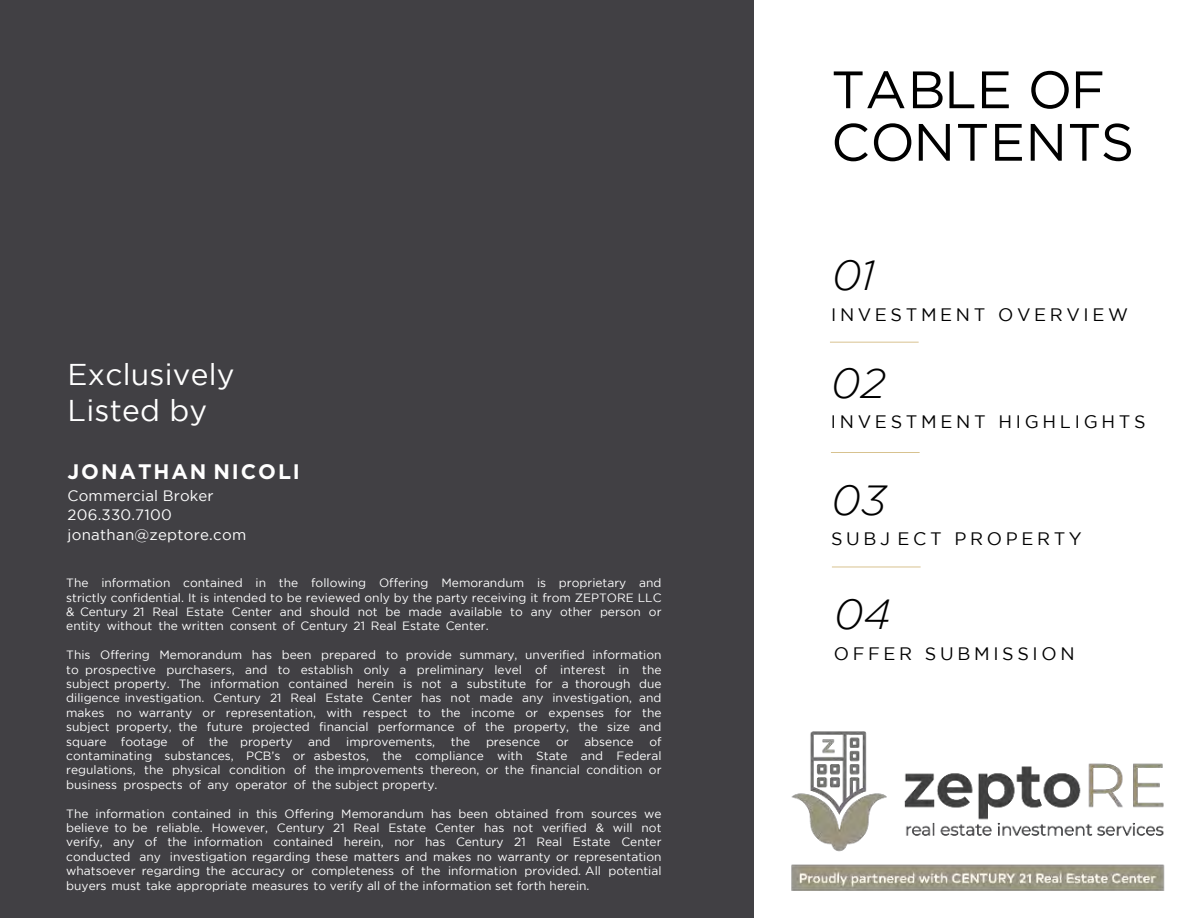
<style>
.page{position:relative;width:1188px;height:918px;background:#fff}
.page>*{position:absolute;margin:0;border:0;box-sizing:border-box;transform-origin:0 0}
.t1{font:52.5px/52.5px "Gotham";letter-spacing:.005em;color:#000}
.t2{font:italic 300 42px "Gotham";letter-spacing:.005em;color:#000}
.t3{font:30px/36px "Gotham";letter-spacing:.01em;color:#fff}
.t4{font:700 21px "Gotham";letter-spacing:.09em;color:#fff}
.t5{font:18px "Gotham";letter-spacing:.2em;color:#000}
.t6{font:15px/19.5px "Gotham";letter-spacing:.015em;color:#fff}
.t7{font:12px/14.4px "Gotham";color:#fff;text-align:justify}
</style>
<div class="page">
<div style="left:0;top:0;width:754px;height:917px;background:#414044"></div>
<hr style="left:831px;top:452px;width:89px;height:1px;background:#cbae6b">
<hr style="left:830px;top:342px;width:89px;height:1px;background:#cbae6b">
<img style="left:791px;top:731px;width:374px;height:160px">
<hr style="left:832px;top:566px;width:89px;height:1px;background:#cbae6b">
<h3 class="t3" style="left:68px;top:356px;width:169px">Exclusively<br>Listed by</h3>
<h3 class="t4" style="left:68px;top:459px;width:234px">JONATHAN NICOLI</h3>
<p class="t6" style="left:68px;top:485px;width:180px">Commercial Broker<br>206.330.7100 jonathan@zeptore.com</p>
<p class="t7" style="left:66px;top:576px;width:597px">The information contained in the following Offering Memorandum is proprietary and strictly confidential. It is intended to be reviewed only by the party receiving it from ZEPTORE LLC &amp; Century 21 Real Estate Center and should not be made available to any other person or entity without the written consent of Century 21 Real Estate Center.</p>
<p class="t7" style="left:66px;top:648px;width:597px">This Offering Memorandum has been prepared to provide summary, unverified information to prospective purchasers, and to establish only a preliminary level of interest in the subject property. The information contained herein is not a substitute for a thorough due diligence investigation. Century 21 Real Estate Center has not made any investigation, and makes no warranty or representation, with respect to the income or expenses for the subject property, the future projected financial performance of the property, the size and square footage of the property</p>
<p class="t7" style="left:66px;top:734px;width:597px;text-indent:583px">of contaminating substances, PCB’s or asbestos, the compliance with State and Federal regulations, the physical condition of the improvements thereon, or the financial condition or business prospects of any operator of the subject property.</p>
<p class="t7" style="left:66px;top:806px;width:597px">The information contained in this Offering Memorandum has been obtained from sources we believe to be reliable. However, Century 21 Real Estate Center has not verified &amp; will not verify, any of the information contained herein, nor has Century 21 Real Estate Center conducted any investigation regarding these matters and makes no warranty or representation whatsoever regarding the accuracy or completeness of the information provided. All potential buyers must take appropriate measures to verify all of the information set forth herein.</p>
<p class="t7" style="left:308px;top:734px;width:24px">and</p>
<p class="t7" style="left:346px;top:734px;width:90px">improvements,</p>
<p class="t7" style="left:451px;top:734px;width:21px">the</p>
<p class="t7" style="left:486px;top:734px;width:56px">presence</p>
<p class="t7" style="left:556px;top:734px;width:14px">or</p>
<p class="t7" style="left:584px;top:734px;width:51px">absence</p>
<h1 class="t1" style="left:831px;top:63px;width:305px">TABLE OF<br>CONTENTS</h1>
<h2 class="t2" style="left:832px;top:252px;width:45px">01</h2>
<h3 class="t5" style="left:831px;top:304px;width:298px">INVESTMENT OVERVIEW</h3>
<h2 class="t2" style="left:831px;top:360px;width:56px">02</h2>
<h3 class="t5" style="left:831px;top:412px;width:316px">INVESTMENT HIGHLIGHTS</h3>
<h2 class="t2" style="left:831px;top:477px;width:57px">03</h2>
<h3 class="t5" style="left:831px;top:529px;width:252px">SUBJ ECT PROPERTY</h3>
<h2 class="t2" style="left:834px;top:591px;width:58px">04</h2>
<h3 class="t5" style="left:834px;top:643px;width:242px">OFFER SUBMISSION</h3>
</div>
